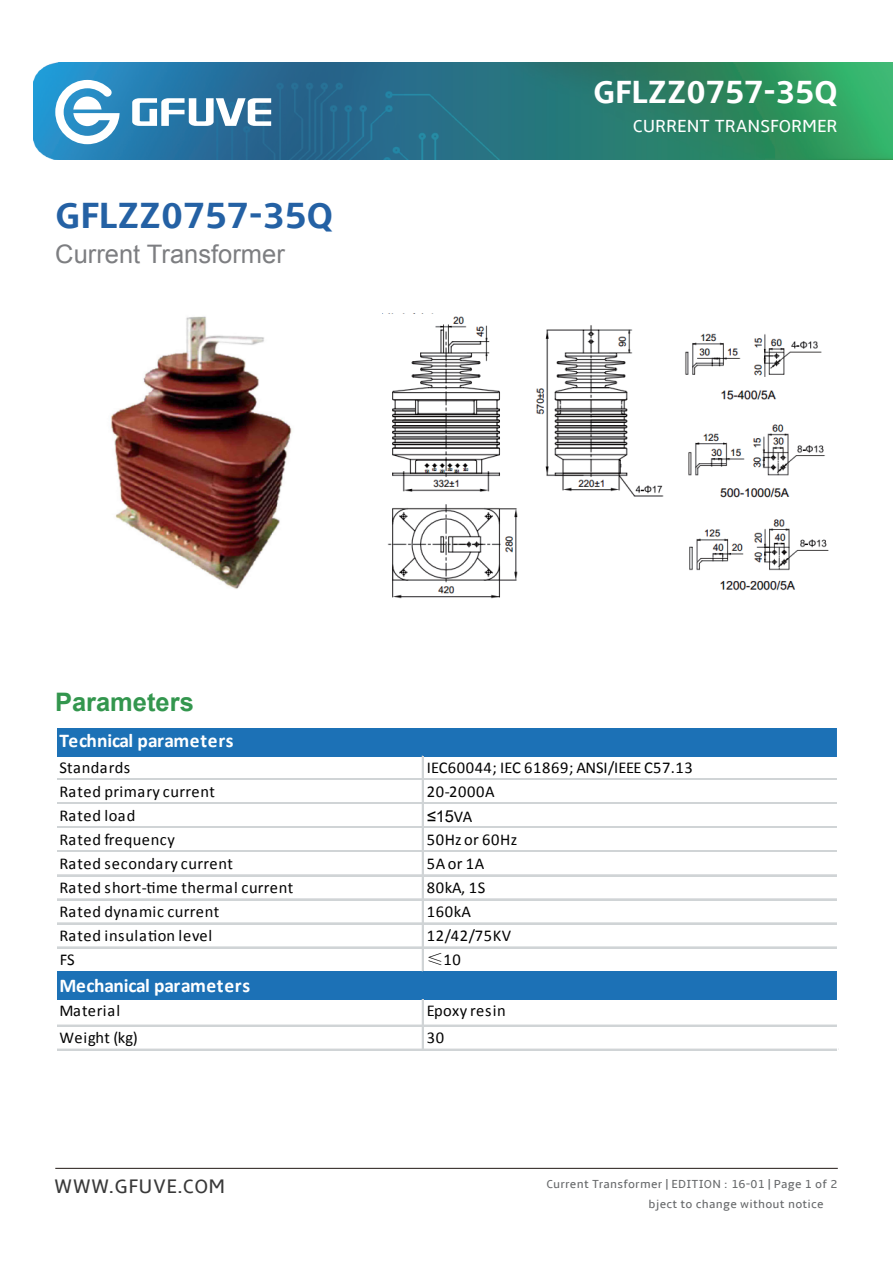
<style>
.page{position:relative;width:893px;height:1263px;background:#fff}
.page>*{position:absolute;margin:0;border:0;box-sizing:border-box;transform-origin:0 0}
.t1{font:700 37.5px "Amble";color:#2461a4}
.t2{font:700 33px "Amble";color:#fff}
.t3{font:25.5px "Arial";color:#7d7e81}
.t4{font:700 25.5px "Arial";color:#33964e}
.t5{font:20.1px "Amble";letter-spacing:.02em;color:#393939}
.t6{font:700 19.5px "Calibri";color:#fff}
.t7{font:18px "Amble";color:#fff}
.t8{font:16.5px "Calibri";letter-spacing:.03em;color:#030303}
.t9{font:16.5px "Arial Unicode MS";color:#030303}
.t10{font:12px/19.8px "Amble";letter-spacing:.02em;color:#67696b}
.s1{font-family:"Calibri"}
.s2{font-family:"Sim Sun"}
</style>
<div class="page">
<img style="left:111px;top:316px;width:181px;height:273px">
<img style="left:33px;top:63px;width:860px;height:97px">
<svg style="left:55px;top:80px;width:65px;height:64px"></svg>
<svg style="left:132px;top:98px;width:139px;height:28px"></svg>
<hr style="left:55px;top:1168px;width:783px;height:1px;background:#211814">
<div style="left:57px;top:727px;width:782px;height:29px;background:#1c71b6"></div>
<div style="left:57px;top:971px;width:782px;height:28px;background:#1c71b6"></div>
<hr style="left:57px;top:778px;width:780px;height:1px;background:#d0d4d6">
<hr style="left:57px;top:779px;width:780px;height:1px;background:#d0d4d6">
<hr style="left:57px;top:802px;width:780px;height:1px;background:#d0d4d6">
<hr style="left:57px;top:803px;width:780px;height:1px;background:#d0d4d6">
<hr style="left:57px;top:826px;width:780px;height:1px;background:#d0d4d6">
<hr style="left:57px;top:827px;width:780px;height:1px;background:#d0d4d6">
<hr style="left:57px;top:850px;width:780px;height:1px;background:#d0d4d6">
<hr style="left:57px;top:851px;width:780px;height:1px;background:#d0d4d6">
<hr style="left:57px;top:874px;width:780px;height:1px;background:#d0d4d6">
<hr style="left:57px;top:875px;width:780px;height:1px;background:#d0d4d6">
<hr style="left:57px;top:898px;width:780px;height:1px;background:#d0d4d6">
<hr style="left:57px;top:899px;width:780px;height:1px;background:#d0d4d6">
<hr style="left:57px;top:922px;width:780px;height:1px;background:#d0d4d6">
<hr style="left:57px;top:923px;width:780px;height:1px;background:#d0d4d6">
<hr style="left:57px;top:947px;width:780px;height:1px;background:#d0d4d6">
<hr style="left:422px;top:756px;width:2px;height:215px;background:#d0d4d6">
<hr style="left:57px;top:1025px;width:780px;height:1px;background:#d0d4d6">
<hr style="left:57px;top:1049px;width:780px;height:1px;background:#d0d4d6">
<hr style="left:422px;top:999px;width:2px;height:51px;background:#d0d4d6">
<img style="left:382px;top:313px;width:447px;height:286px">
<div style="left:837px;top:705px;width:20px;height:335px;background:#fff"></div>
<h1 class="t1" style="left:55px;top:194px;width:279px">GFLZZ0757-35Q</h1>
<h3 class="t3" style="left:55px;top:237px;width:231px">Current Transformer</h3>
<h3 class="t4" style="left:55px;top:685px;width:140px">Parameters</h3>
<h2 class="t2" style="left:593px;top:73px;width:246px">GFLZZ0757-35Q</h2>
<p class="t7" style="left:633px;top:116px;width:206px">CURRENT TRANSFORMER</p>
<p class="t6" style="left:60px;top:728px;width:176px">Technical parameters</p>
<p class="t8" style="left:60px;top:757px;width:72px">Standards</p>
<p class="t8" style="left:427px;top:757px;width:268px">IEC60044; IEC 61869; ANSI/IEEE C57.13</p>
<p class="t8" style="left:60px;top:781px;width:157px">Rated primary current</p>
<p class="t8" style="left:427px;top:781px;width:69px">20-2000A</p>
<p class="t8" style="left:60px;top:805px;width:78px">Rated load</p>
<p class="t9" style="left:427px;top:804px;width:47px">≤15<span class="s1">VA</span></p>
<p class="t8" style="left:60px;top:829px;width:117px">Rated frequency</p>
<p class="t8" style="left:427px;top:829px;width:92px">50Hz or 60Hz</p>
<p class="t8" style="left:60px;top:853px;width:175px">Rated secondary current</p>
<p class="t8" style="left:427px;top:853px;width:59px">5A or 1A</p>
<p class="t8" style="left:60px;top:877px;width:235px">Rated short-time thermal current</p>
<p class="t8" style="left:427px;top:877px;width:60px">80kA, 1S</p>
<p class="t8" style="left:60px;top:901px;width:161px">Rated dynamic current</p>
<p class="t8" style="left:427px;top:901px;width:46px">160kA</p>
<p class="t8" style="left:60px;top:925px;width:154px">Rated insulation level</p>
<p class="t8" style="left:427px;top:925px;width:86px">12/42/75KV</p>
<p class="t8" style="left:60px;top:949px;width:17px">FS</p>
<p class="t8" style="left:427px;top:949px;width:35px"><span class="s2">≤</span>10</p>
<p class="t6" style="left:60px;top:973px;width:192px">Mechanical parameters</p>
<p class="t8" style="left:60px;top:1000px;width:62px">Material</p>
<p class="t8" style="left:427px;top:1000px;width:81px">Epoxy resin</p>
<p class="t8" style="left:60px;top:1027px;width:80px">Weight (kg)</p>
<p class="t8" style="left:427px;top:1027px;width:19px">30</p>
<p class="t5" style="left:54px;top:1174px;width:173px">WWW.GFUVE.COM</p>
<p class="t10" style="left:649px;top:1174px;width:190px;text-indent:-102px">Current Transformer | EDITION : 16-01 | Page 1 of 2 bject to change without notice</p>
</div>
